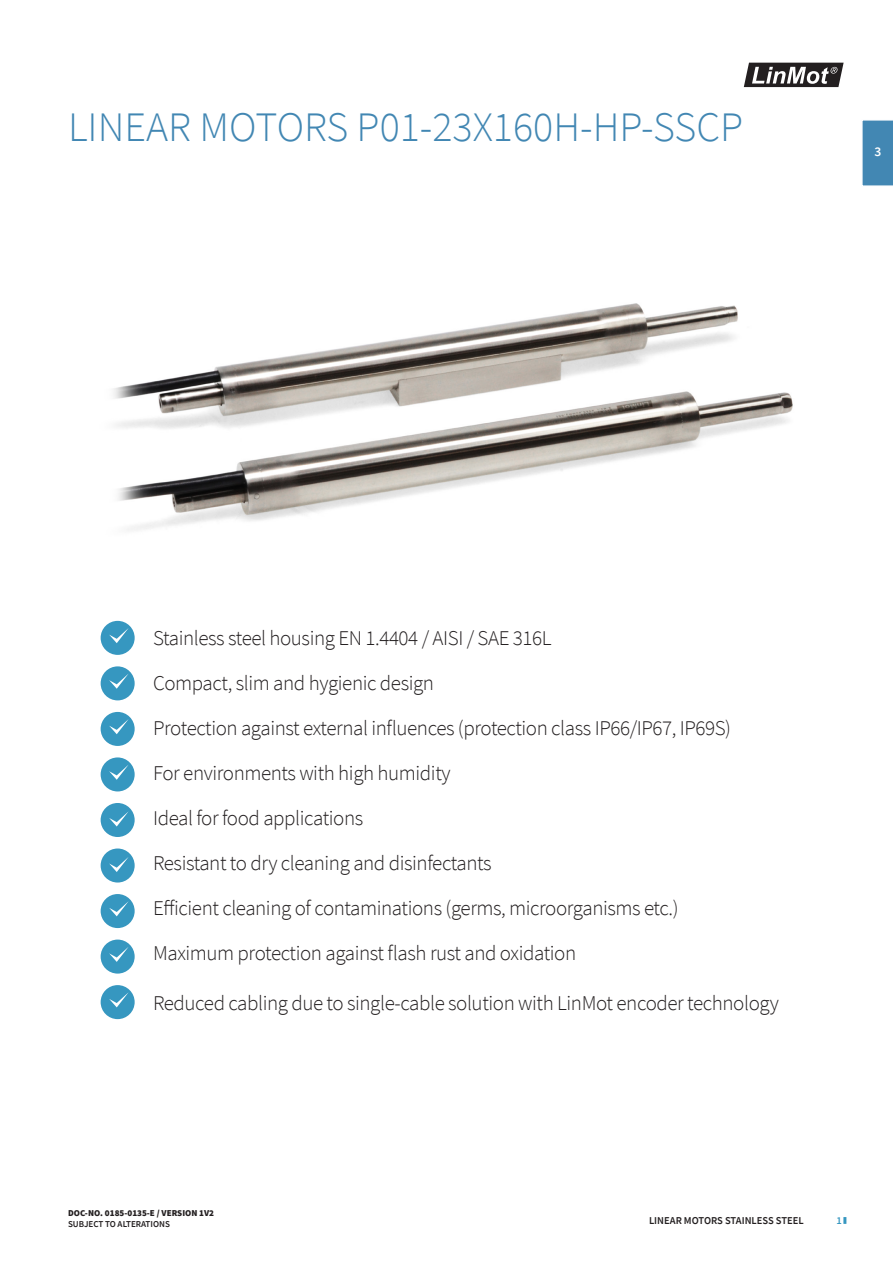
<style>
.page{position:relative;width:893px;height:1263px;background:#fff}
.page>*{position:absolute;margin:0;border:0;box-sizing:border-box;transform-origin:0 0}
.Untertitel_E_2019{font:300 42px "Source Sans Pro";color:#4287b3}
.t1{font:300 21px "Source Sans Pro";letter-spacing:-.02em;color:#231f20}
.t2{font:600 13.5px "Source Sans Pro";color:#fff}
.t3{font:600 10.5px "Source Sans Pro";color:#231f20}
.t4{font:600 10.5px "Source Sans Pro";color:#3697c0}
.t5{font:900 9px "Source Sans Pro";color:#231f20}
.t6{font:600 9px "Source Sans Pro";color:#231f20}
</style>
<div class="page">
<div style="left:862px;top:120px;width:31px;height:66px;background:#4287b3"></div>
<svg style="left:743px;top:62px;width:101px;height:26px"></svg>
<svg style="left:843px;top:1217px;width:3px;height:7px"></svg>
<div style="left:101px;top:621px;width:34px;height:34px;background:#3697c0;border-radius:50%"></div>
<svg style="left:109px;top:628px;width:20px;height:15px"></svg>
<div style="left:101px;top:666px;width:34px;height:34px;background:#3697c0;border-radius:50%"></div>
<svg style="left:109px;top:674px;width:19px;height:15px"></svg>
<div style="left:101px;top:712px;width:34px;height:34px;background:#3697c0;border-radius:50%"></div>
<svg style="left:109px;top:719px;width:20px;height:15px"></svg>
<div style="left:101px;top:757px;width:34px;height:34px;background:#3697c0;border-radius:50%"></div>
<svg style="left:109px;top:765px;width:19px;height:15px"></svg>
<div style="left:101px;top:803px;width:34px;height:34px;background:#3697c0;border-radius:50%"></div>
<svg style="left:109px;top:811px;width:20px;height:15px"></svg>
<div style="left:101px;top:848px;width:34px;height:34px;background:#3697c0;border-radius:50%"></div>
<svg style="left:109px;top:857px;width:20px;height:15px"></svg>
<div style="left:101px;top:894px;width:34px;height:34px;background:#3697c0;border-radius:50%"></div>
<svg style="left:109px;top:901px;width:20px;height:15px"></svg>
<div style="left:101px;top:939px;width:34px;height:34px;background:#3697c0;border-radius:50%"></div>
<svg style="left:109px;top:947px;width:20px;height:15px"></svg>
<div style="left:101px;top:985px;width:34px;height:34px;background:#3697c0;border-radius:50%"></div>
<svg style="left:109px;top:992px;width:20px;height:15px"></svg>
<img style="left:113px;top:303px;width:680px;height:228px">
<p class="Untertitel_E_2019" style="left:68px;top:101px;width:677px">LINEAR MOTORS P01-23X160H-HP-SSCP</p>
<p class="t2" style="left:874px;top:143px;width:8px">3</p>
<p class="t1" style="left:153px;top:625px;width:400px">Stainless steel housing EN 1.4404 / AISI / SAE 316L</p>
<p class="t1" style="left:153px;top:670px;width:283px">Compact, slim and hygienic design</p>
<p class="t1" style="left:153px;top:715px;width:580px">Protection against external influences (protection class IP66/IP67, IP69S)</p>
<p class="t1" style="left:153px;top:760px;width:299px">For environments with high humidity</p>
<p class="t1" style="left:153px;top:805px;width:212px">Ideal for food applications</p>
<p class="t1" style="left:153px;top:850px;width:340px">Resistant to dry cleaning and disinfectants</p>
<p class="t1" style="left:153px;top:895px;width:527px">Efficient cleaning of contaminations (germs, microorganisms etc.)</p>
<p class="t1" style="left:153px;top:940px;width:425px">Maximum protection against flash rust and oxidation</p>
<p class="t1" style="left:153px;top:990px;width:627px">Reduced cabling due to single-cable solution with LinMot encoder technology</p>
<p class="t5" style="left:68px;top:1206px;width:148px">DOC-NO. 0185-0135-E / VERSION 1V2</p>
<p class="t6" style="left:68px;top:1217px;width:103px">SUBJECT TO ALTERATIONS</p>
<p class="t3" style="left:649px;top:1214px;width:156px">LINEAR MOTORS STAINLESS STEEL</p>
<p class="t4" style="left:836px;top:1214px;width:7px">1</p>
</div>
